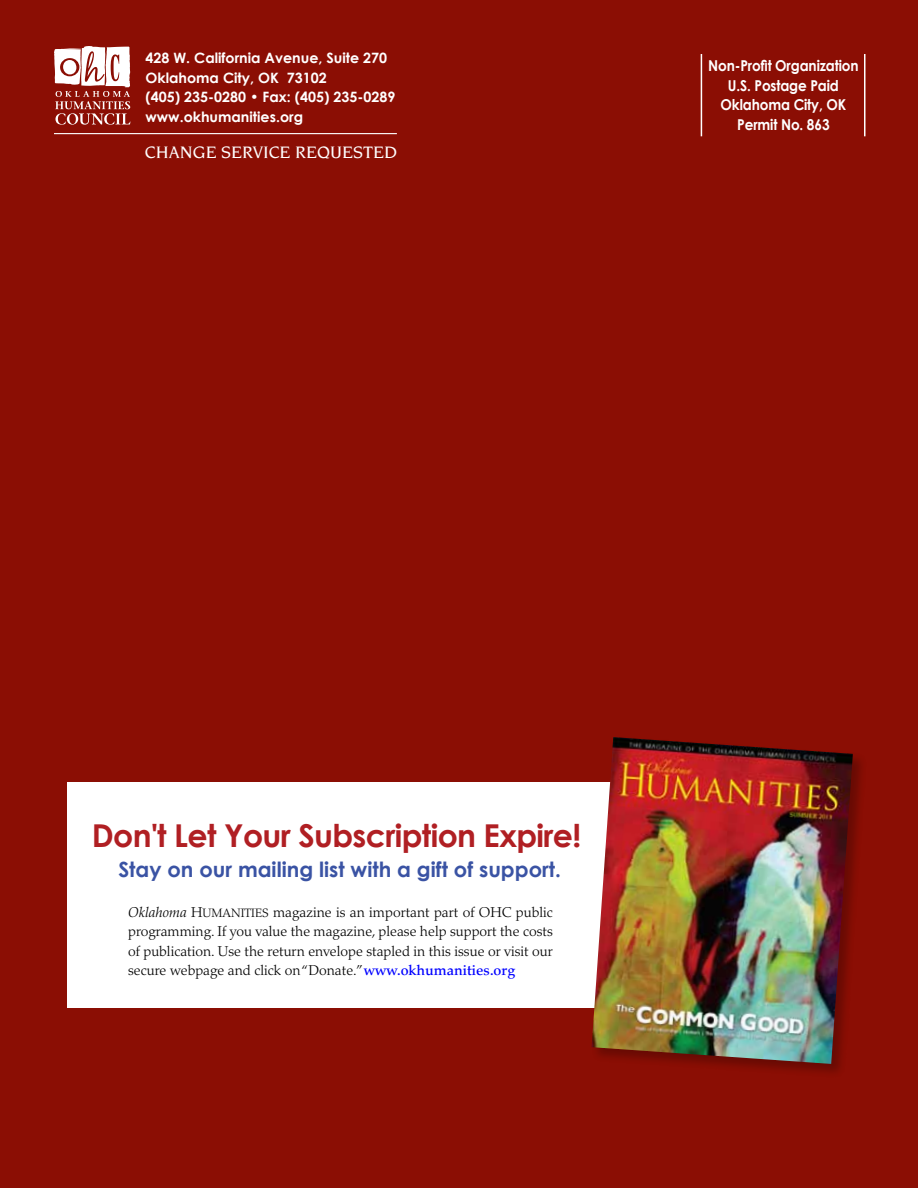
<style>
.page{position:relative;width:918px;height:1188px;background:#8b0e04}
.page>*{position:absolute;margin:0;border:0;box-sizing:border-box;transform-origin:0 0}
.t1{font:700 31.5px "Century Gothic";letter-spacing:-.02em;color:#b01f23}
.t2{font:700 21px "Century Gothic";color:#3a53a4}
.t3{font:500 18px "Novarese";color:#fff}
.t4{font:700 15px/19.5px "Century Gothic";letter-spacing:-.01em;color:#fff;text-align:center;scale:.91 1}
.t5{font:300 14.25px/19.5px "Palatino";color:#000;text-align:justify}
.t6{font:700 14.25px/19.5px "Century Gothic";color:#fff}
.s1{font-style:italic}
.s2{font-family:"Palatino Light SC850";font-weight:400;font-size:12.15px}
.s3{font-weight:500;color:#00f}
</style>
<div class="page">
<hr style="left:54px;top:133px;width:343px;height:1px;background:#fff">
<hr style="left:701px;top:54px;width:1px;height:82px;background:#fff">
<hr style="left:864px;top:54px;width:2px;height:82px;background:#fff">
<svg style="left:54px;top:46px;width:76px;height:79px"></svg>
<div style="left:68px;top:782px;width:594px;height:226px;background:#fff"></div>
<div style="left:591px;top:736px;width:277px;height:343px;background:#000;opacity:.25"></div>
<img style="left:592px;top:737px;width:261px;height:327px">
<p class="t6" style="left:146px;top:48px;width:251px">428 W. California Avenue, Suite 270<br>Oklahoma City, OK 73102<br>(405) 235-0280 • Fax: (405) 235-0289 www.okhumanities.org</p>
<p class="t4" style="left:708px;top:56px;width:167px">Non-Profit Organization<br>U.S. Postage Paid<br>Oklahoma City, OK<br>Permit No. 863</p>
<p class="t3" style="left:145px;top:143px;width:48px">CHANGE</p>
<p class="t3" style="left:221px;top:143px;width:12px">SERV</p>
<p class="t3" style="left:264px;top:143px;width:79px">ICE REQUESTED</p>
<h1 class="t1" style="left:92px;top:816px;width:491px">Don't Let Your Subscription Expire!</h1>
<h2 class="t2" style="left:118px;top:856px;width:444px">Stay on our mailing list with a gift of support.</h2>
<p class="t5" style="left:128px;top:902px;width:426px"><span class="s1">Oklahoma</span> H<span class="s2">UMANITIES</span> magazine is an important part of OHC public programming. If you value the magazine, please help support the costs of publication. Use the return envelope stapled in this issue or visit our secure webpage and click on “Donate.”<span class="s3">www.okhumanities.org</span></p>
</div>
